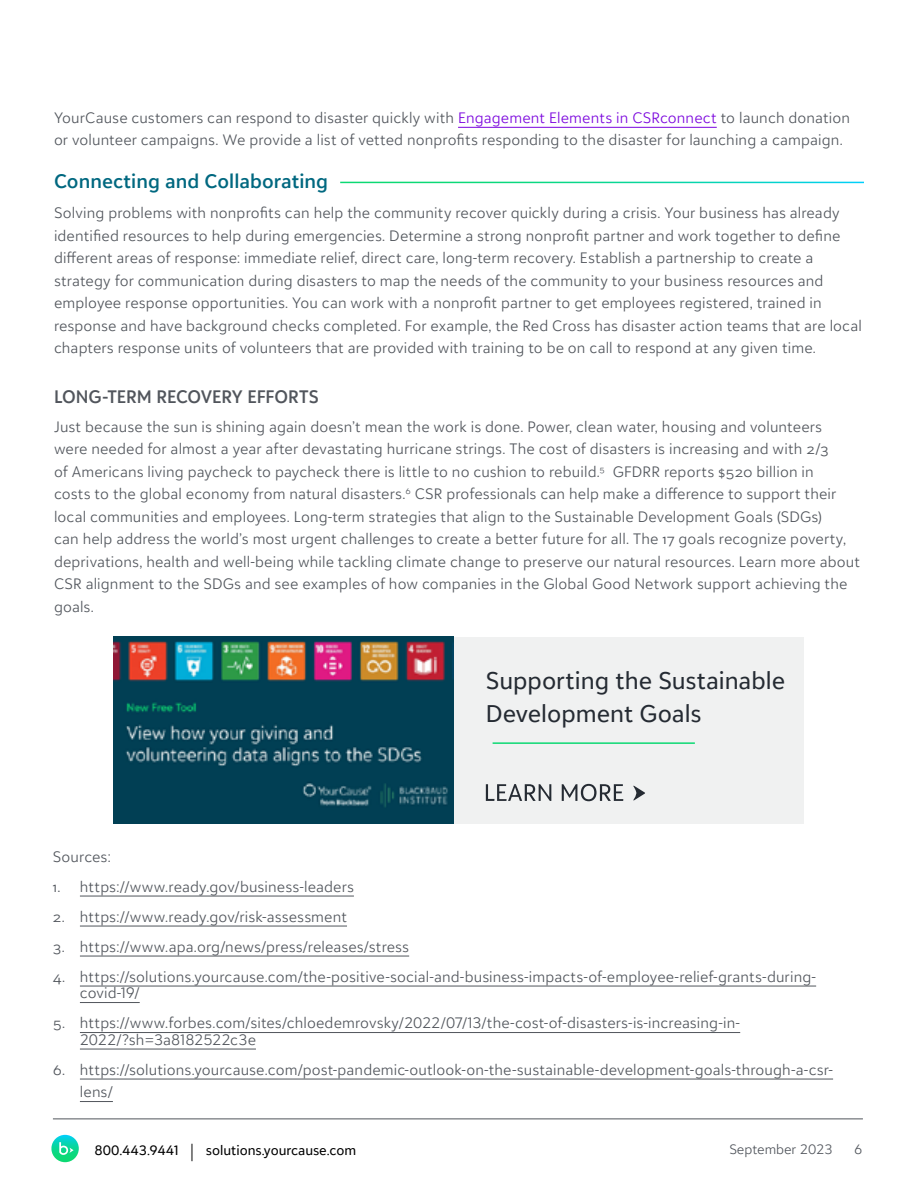
<style>
.page{position:relative;width:918px;height:1188px;background:#fff}
.page>*{position:absolute;margin:0;border:0;box-sizing:border-box;transform-origin:0 0}
.t1{font:24px/33px "Blackbaud Sans";color:#252b33}
.t2{font:600 19.5px "BLKB Sans";color:#006880}
.t3{font:600 18px "Blackbaud Sans";color:#51555c}
.t4{font:300 15px/22.5px "Blackbaud Sans";letter-spacing:.01em;color:#51555c}
.t5{font:13.5px "BLKB Sans";color:#000}
.t6{font:300 13.5px "BLKB Sans";color:#51555c}
.s1{color:#7a04dd}
.s2{font-weight:300;font-size:20.25px}
</style>
<div class="page">
<hr style="left:53px;top:1119px;width:810px;height:1px;background:#51555c">
<svg style="left:51px;top:1135px;width:28px;height:27px"></svg>
<svg style="left:59px;top:1142px;width:15px;height:13px"></svg>
<hr style="left:458px;top:127px;width:259px;height:1px;background:#7a04dd">
<div style="left:453px;top:637px;width:351px;height:186px;background:#f0f1f1"></div>
<hr style="left:493px;top:742px;width:202px;height:2px;background:#0cd973">
<svg style="left:486px;top:784px;width:65px;height:17px"></svg>
<svg style="left:562px;top:784px;width:61px;height:17px"></svg>
<svg style="left:633px;top:785px;width:12px;height:16px"></svg>
<img style="left:114px;top:637px;width:339px;height:186px">
<hr style="left:80px;top:896px;width:274px;height:1px;background:#51555c">
<hr style="left:80px;top:926px;width:267px;height:1px;background:#51555c">
<hr style="left:80px;top:956px;width:329px;height:1px;background:#51555c">
<hr style="left:80px;top:986px;width:736px;height:1px;background:#51555c">
<hr style="left:80px;top:1002px;width:60px;height:1px;background:#51555c">
<hr style="left:80px;top:1032px;width:660px;height:1px;background:#51555c">
<hr style="left:80px;top:1049px;width:176px;height:1px;background:#51555c">
<hr style="left:80px;top:1079px;width:753px;height:1px;background:#51555c">
<hr style="left:80px;top:1101px;width:33px;height:1px;background:#51555c">
<p class="t4" style="left:54px;top:106px;width:798px">YourCause customers can respond to disaster quickly with <span class="s1">Engagement Elements in CSRconnect</span> to launch donation or volunteer campaigns. We provide a list of vetted nonprofits responding to the disaster for launching a campaign.</p>
<h2 class="t2" style="left:54px;top:169px;width:276px">Connecting and Collaborating</h2>
<p class="t4" style="left:54px;top:201px;width:809px">Solving problems with nonprofits can help the community recover quickly during a crisis. Your business has already identified resources to help during emergencies. Determine a strong nonprofit partner and work together to define different areas of response: immediate relief, direct care, long-term recovery. Establish a partnership to create a strategy for communication during disasters to map the needs of the community to your business resources and employee response opportunities. You can work with a nonprofit partner to get employees registered, trained in response and have background checks completed. For example, the Red Cross has disaster action teams that are local chapters response units of volunteers that are provided with training to be on call to respond at any given time.</p>
<p class="t3" style="left:54px;top:385px;width:266px">LONG-TERM RECOVERY EFFORTS</p>
<p class="t4" style="left:54px;top:415px;width:808px">Just because the sun is shining again doesn’t mean the work is done. Power, clean water, housing and volunteers<br>were needed for almost a year after devastating hurricane strings. The cost of disasters is increasing and with 2/3<br>of Americans living paycheck to paycheck there is little to no cushion to rebuild.<sup>5</sup> GFDRR reports $520 billion in<br>costs to the global economy from natural disasters.<sup>6</sup> CSR professionals can help make a difference to support their local communities and employees. Long-term strategies that align to the Sustainable Development Goals (SDGs)<br>can help address the world’s most urgent challenges to create a better future for all. The 17 goals recognize poverty, deprivations, health and well-being while tackling climate change to preserve our natural resources. Learn more about CSR alignment to the SDGs and see examples of how companies in the Global Good Network support achieving the goals.</p>
<h1 class="t1" style="left:486px;top:664px;width:301px">Supporting the Sustainable<br>Development Goals</h1>
<p class="t4" style="left:53px;top:845px;width:59px">Sources:</p>
<p class="t4" style="left:53px;top:875px;width:303px">1. https://www.ready.gov/business-leaders</p>
<p class="t4" style="left:53px;top:905px;width:296px">2. https://www.ready.gov/risk-assessment</p>
<p class="t4" style="left:53px;top:935px;width:358px">3. https://www.apa.org/news/press/releases/stress</p>
<p class="t4" style="left:80px;top:968px;width:738px;line-height:16.5px;text-indent:-27px">4. https://solutions.yourcause.com/the-positive-social-and-business-impacts-of-employee-relief-grants-during&shy;covid-19/</p>
<p class="t4" style="left:80px;top:1014px;width:662px;line-height:16.5px;text-indent:-27px">5. https://www.forbes.com/sites/chloedemrovsky/2022/07/13/the-cost-of-disasters-is-increasing-in-<br>2022/?sh=3a8182522c3e</p>
<p class="t4" style="left:80px;top:1058px;width:755px;text-indent:-27px">6. https://solutions.yourcause.com/post-pandemic-outlook-on-the-sustainable-development-goals-through-a-csr&shy;lens/</p>
<p class="t5" style="left:94px;top:1142px;width:86px">800.443.9441</p>
<p class="t6" style="left:729px;top:1141px;width:105px">September 2023</p>
<p class="t6" style="left:854px;top:1141px;width:10px">6</p>
<p class="t5" style="left:189px;top:1142px;width:169px"><span class="s2">|</span> solutions.yourcause.com</p>
</div>
